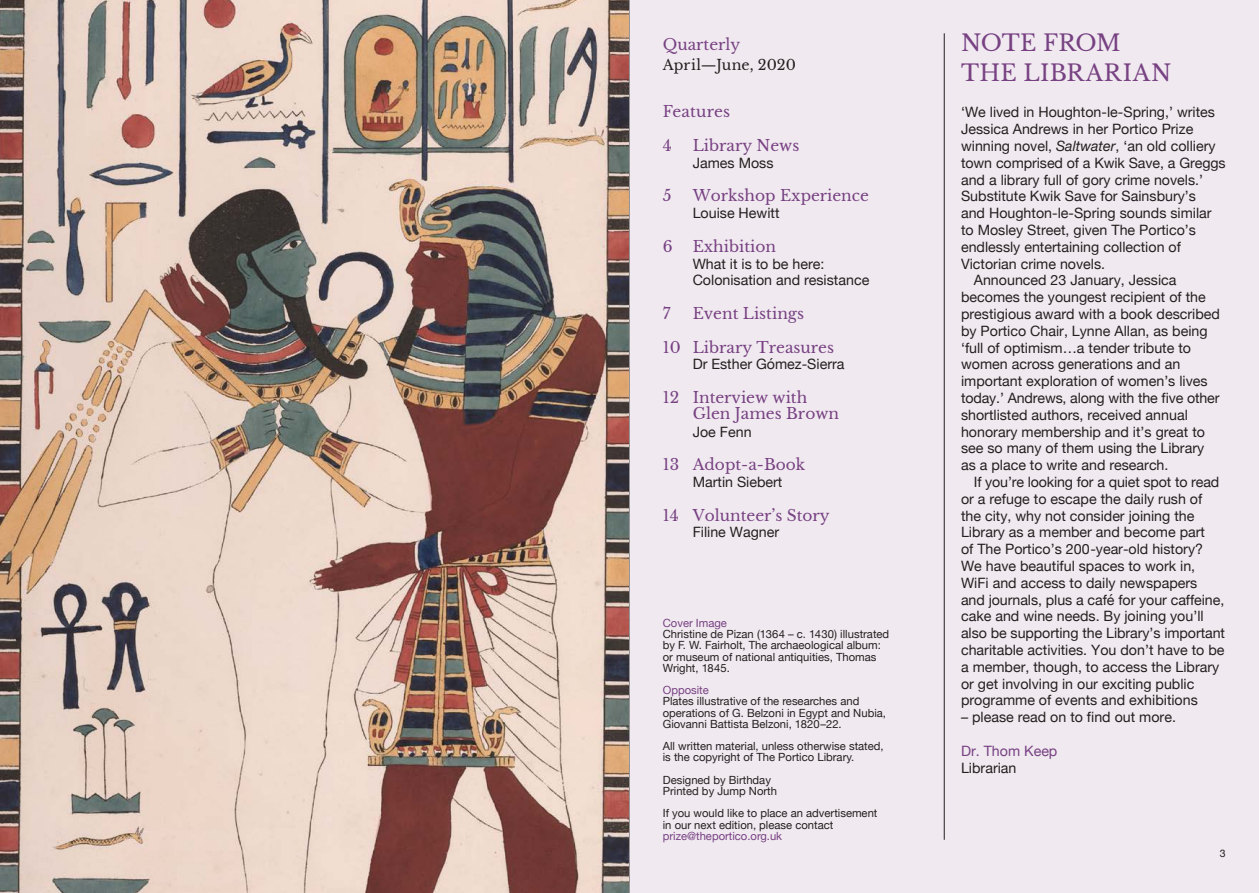
<style>
.page{position:relative;width:1259px;height:893px;background:#fff}
.page>*{position:absolute;margin:0;border:0;box-sizing:border-box;transform-origin:0 0}
.t1{font:22.5px/30px "Libre Baskerville";letter-spacing:.015em;color:#774182}
.t2{font:15.3px/33.6px "Libre Baskerville";color:#774182}
.t3{font:14.25px/16.8px "Helvetica Neue";color:#241f1f}
.t4{font:14.25px "Libre Baskerville";letter-spacing:.015em;color:#241f1f}
.t5{font:14.25px "Helvetica Neue";color:#774182}
.t6{font:11.25px/11.2px "Helvetica Neue";color:#241f1f}
.t7{font:11.25px "Helvetica Neue";color:#774182}
.t8{font:10.5px "Helvetica Neue";color:#241f1f}
.s1{font-style:italic}
</style>
<div class="page">
<div style="left:630px;top:0;width:629px;height:893px;background:#f0e9f0"></div>
<img style="left:0;top:0;width:629px;height:893px">
<hr style="left:944px;top:33px;width:1px;height:807px;background:#241f1f">
<hr style="left:629px;top:0;width:1px;height:893px;background:#969698">
<p class="t2" style="left:663px;top:28px;width:79px">Quarterly</p>
<p class="t4" style="left:663px;top:56px;width:135px">April—June, 2020</p>
<p class="t2" style="left:663px;top:95px;width:69px">Features<br>4</p>
<p class="t2" style="left:692px;top:129px;width:108px">Library News</p>
<p class="t3" style="left:692px;top:155px;width:82px">James Moss</p>
<p class="t2" style="left:663px;top:179px;width:10px">5</p>
<p class="t2" style="left:692px;top:179px;width:178px">Workshop Experience</p>
<p class="t3" style="left:692px;top:205px;width:88px">Louise Hewitt</p>
<p class="t2" style="left:663px;top:229px;width:11px">6</p>
<p class="t2" style="left:692px;top:229px;width:85px">Exhibition</p>
<p class="t3" style="left:692px;top:256px;width:178px">What it is to be here:<br>Colonisation and resistance</p>
<p class="t2" style="left:663px;top:297px;width:9px">7</p>
<p class="t2" style="left:663px;top:297px;width:173px;text-align:center">Event Listings<br>10 Library Treasures</p>
<p class="t3" style="left:692px;top:357px;width:153px">Dr Esther Gómez-Sierra</p>
<p class="t2" style="left:692px;top:389px;width:148px;line-height:16.5px;text-indent:-30px">12 Interview with<br>Glen James Brown</p>
<p class="t3" style="left:692px;top:424px;width:60px">Joe Fenn</p>
<p class="t2" style="left:663px;top:448px;width:144px">13 Adopt-a-Book</p>
<p class="t3" style="left:692px;top:474px;width:91px">Martin Siebert</p>
<p class="t2" style="left:663px;top:498px;width:168px">14 Volunteer’s Story</p>
<p class="t3" style="left:692px;top:525px;width:88px">Filine Wagner</p>
<p class="t7" style="left:663px;top:615px;width:66px">Cover Image</p>
<p class="t6" style="left:663px;top:629px;width:228px">Christine de Pizan (1364 – c. 1430) illustrated by F. W. Fairholt, The archaeological album: or museum of national antiquities, Thomas Wright, 1845.</p>
<p class="t7" style="left:663px;top:682px;width:48px">Opposite</p>
<p class="t6" style="left:663px;top:696px;width:225px">Plates illustrative of the researches and operations of G. Belzoni in Egypt and Nubia,<br>Giovanni Battista Belzoni, 1820–22.</p>
<p class="t6" style="left:663px;top:741px;width:222px">All written material, unless otherwise stated, is the copyright of The Portico Library.</p>
<p class="t6" style="left:663px;top:775px;width:116px">Designed by Birthday<br>Printed by Jump North</p>
<p class="t6" style="left:663px;top:808px;width:216px">If you would like to place an advertisement in our next edition, please contact</p>
<p class="t7" style="left:663px;top:828px;width:121px">prize@theportico.org.uk</p>
<h1 class="t1" style="left:961px;top:28px;width:212px">NOTE FROM<br>THE LIBRARIAN</h1>
<p class="t3" style="left:961px;top:105px;width:255px">‘We lived in Houghton-le-Spring,’ writes</p>
<p class="t3" style="left:961px;top:121px;width:234px">Jessica Andrews in her Portico Prize</p>
<p class="t3" style="left:961px;top:138px;width:256px">winning novel, <span class="s1">Saltwater</span>, ‘an old colliery</p>
<p class="t3" style="left:961px;top:155px;width:266px">town comprised of a Kwik Save, a Greggs</p>
<p class="t3" style="left:961px;top:172px;width:244px">and a library full of gory crime novels.’</p>
<p class="t3" style="left:961px;top:189px;width:236px">Substitute Kwik Save for Sainsbury’s</p>
<p class="t3" style="left:961px;top:205px;width:252px">and Houghton-le-Spring sounds similar</p>
<p class="t3" style="left:961px;top:222px;width:236px">to Mosley Street, given The Portico’s</p>
<p class="t3" style="left:961px;top:239px;width:221px">endlessly entertaining collection of</p>
<p class="t3" style="left:961px;top:256px;width:146px">Victorian crime novels.</p>
<p class="t3" style="left:973px;top:273px;width:204px">Announced 23 January, Jessica</p>
<p class="t3" style="left:961px;top:289px;width:246px">becomes the youngest recipient of the</p>
<p class="t3" style="left:961px;top:306px;width:260px">prestigious award with a book described</p>
<p class="t3" style="left:961px;top:323px;width:248px">by Portico Chair, Lynne Allan, as being</p>
<p class="t3" style="left:961px;top:340px;width:231px">‘full of optimism…a tender tribute to</p>
<p class="t3" style="left:961px;top:357px;width:221px">women across generations and an</p>
<p class="t3" style="left:961px;top:373px;width:248px">important exploration of women’s lives</p>
<p class="t3" style="left:961px;top:390px;width:260px">today.’ Andrews, along with the five other</p>
<p class="t3" style="left:961px;top:407px;width:228px">shortlisted authors, received annual</p>
<p class="t3" style="left:961px;top:424px;width:245px">honorary membership and it’s great to</p>
<p class="t3" style="left:961px;top:441px;width:245px">see so many of them using the Library</p>
<p class="t3" style="left:961px;top:457px;width:209px">as a place to write and research.</p>
<p class="t3" style="left:973px;top:474px;width:247px">If you’re looking for a quiet spot to read</p>
<p class="t3" style="left:961px;top:491px;width:243px">or a refuge to escape the daily rush of</p>
<p class="t3" style="left:961px;top:508px;width:235px">the city, why not consider joining the</p>
<p class="t3" style="left:961px;top:525px;width:245px">Library as a member and become part</p>
<p class="t3" style="left:961px;top:541px;width:243px">of The Portico’s 200-year-old history?</p>
<p class="t3" style="left:961px;top:558px;width:236px">We have beautiful spaces to work in,</p>
<p class="t3" style="left:961px;top:575px;width:238px">WiFi and access to daily newspapers</p>
<p class="t3" style="left:961px;top:592px;width:265px">and journals, plus a café for your caffeine,</p>
<p class="t3" style="left:961px;top:609px;width:244px">cake and wine needs. By joining you’ll</p>
<p class="t3" style="left:961px;top:625px;width:265px">also be supporting the Library’s important</p>
<p class="t3" style="left:961px;top:642px;width:265px">charitable activities. You don’t have to be</p>
<p class="t3" style="left:961px;top:659px;width:260px">a member, though, to access the Library</p>
<p class="t3" style="left:961px;top:676px;width:235px">or get involving in our exciting public</p>
<p class="t3" style="left:961px;top:693px;width:238px">programme of events and exhibitions</p>
<p class="t3" style="left:961px;top:709px;width:216px">– please read on to find out more.</p>
<p class="t5" style="left:961px;top:740px;width:98px">Dr. Thom Keep</p>
<p class="t3" style="left:961px;top:760px;width:57px">Librarian</p>
<p class="t8" style="left:1219px;top:845px;width:7px">3</p>
</div>
